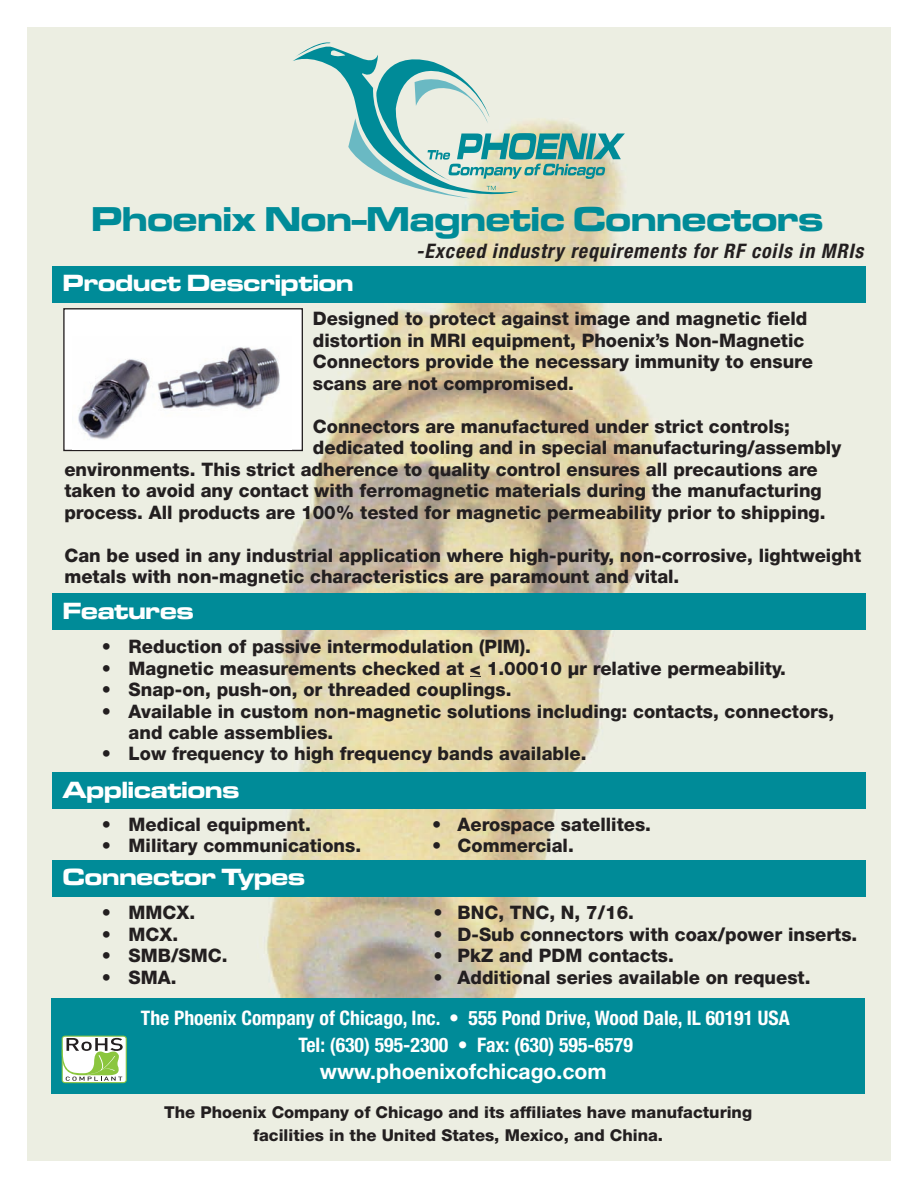
<style>
.page{position:relative;width:918px;height:1188px;background:#fff}
.page>*{position:absolute;margin:0;border:0;box-sizing:border-box;transform-origin:0 0}
.t1{font:35.85px "Microgramma D Bold Exte";color:#008b98}
.t2{font:24.3px "Microgramma D Bold Exte";color:#fff}
.t3{font:700 21.45px "Helvetica Neue";color:#fff}
.t4{font:700 condensed 20.1px/27.2px "Helvetica Neue";color:#fff;text-align:center}
.t5{font:italic 700 condensed 20.1px "Helvetica Neue";letter-spacing:.05em;color:#231f20}
.t6{font:800 18.6px/21.5px "Helvetica Neue";color:#231f20}
.t7{font:800 16.35px/23.2px "Helvetica Neue";color:#231f20;text-align:center}
</style>
<div class="page">
<img style="left:27px;top:27px;width:864px;height:1134px">
<svg style="left:292px;top:40px;width:333px;height:159px;background:#bdd8cd"></svg>
<div style="left:52px;top:266px;width:813px;height:36px;background:#008b98"></div>
<div style="left:52px;top:594px;width:813px;height:36px;background:#008b98"></div>
<div style="left:52px;top:772px;width:813px;height:37px;background:#008b98"></div>
<div style="left:52px;top:860px;width:813px;height:37px;background:#008b98"></div>
<div style="left:51px;top:998px;width:813px;height:96px;background:#008b98"></div>
<div style="left:62px;top:1036px;width:64px;height:47px;background:#fff;border-radius:3px"></div>
<div style="left:62px;top:1036px;width:65px;height:47px;border:1px solid #8bc63e;border-radius:3px"></div>
<svg style="left:62px;top:1038px;width:61px;height:43px"></svg>
<div style="left:64px;top:309px;width:238px;height:141px;background:#fff"></div>
<div style="left:63px;top:308px;width:240px;height:143px;border:1px solid #231f20"></div>
<img style="left:73px;top:347px;width:218px;height:103px">
<h1 class="t1" style="left:91px;top:197px;width:733px">Phoenix Non-Magnetic Connectors</h1>
<p class="t5" style="left:416px;top:244px;width:449px">-Exceed industry requirements for RF coils in MRIs</p>
<h2 class="t2" style="left:63px;top:268px;width:292px">Product Description</h2>
<p class="t6" style="left:313px;top:309px;width:502px">Designed to protect against image and magnetic field distortion in MRI equipment, Phoenix’s Non-Magnetic Connectors provide the necessary immunity to ensure scans are not compromised.</p>
<p class="t6" style="left:313px;top:417px;width:479px">Connectors are manufactured under strict controls;</p>
<p class="t6" style="left:313px;top:438px;width:530px">dedicated tooling and in special manufacturing/assembly</p>
<p class="t6" style="left:64px;top:460px;width:755px">environments. This strict adherence to quality control ensures all precautions are</p>
<p class="t6" style="left:64px;top:481px;width:759px">taken to avoid any contact with ferromagnetic materials during the manufacturing</p>
<p class="t6" style="left:64px;top:503px;width:763px">process. All products are 100% tested for magnetic permeability prior to shipping.</p>
<p class="t6" style="left:64px;top:546px;width:798px">Can be used in any industrial application where high-purity, non-corrosive, lightweight metals with non-magnetic characteristics are paramount and vital.</p>
<h2 class="t2" style="left:63px;top:596px;width:132px">Features</h2>
<p class="t6" style="left:102px;top:637px;width:431px">• Reduction of passive intermodulation (PIM).</p>
<p class="t6" style="left:102px;top:659px;width:686px">• Magnetic measurements checked at &lt; 1.00010 µr relative permeability.</p>
<p class="t6" style="left:102px;top:680px;width:411px">• Snap-on, push-on, or threaded couplings.</p>
<p class="t6" style="left:129px;top:702px;width:707px;text-indent:-27px">• Available in custom non-magnetic solutions including: contacts, connectors, and cable assemblies.</p>
<p class="t6" style="left:102px;top:745px;width:486px">• Low frequency to high frequency bands available.</p>
<h2 class="t2" style="left:63px;top:775px;width:178px">Applications</h2>
<p class="t6" style="left:102px;top:815px;width:211px">• Medical equipment.</p>
<p class="t6" style="left:432px;top:815px;width:220px">• Aerospace satellites.</p>
<p class="t6" style="left:102px;top:836px;width:261px">• Military communications.</p>
<p class="t6" style="left:432px;top:836px;width:143px">• Commercial.</p>
<h2 class="t2" style="left:63px;top:863px;width:244px">Connector Types</h2>
<p class="t6" style="left:102px;top:904px;width:95px">• MMCX.</p>
<p class="t6" style="left:434px;top:904px;width:202px">• BNC, TNC, N, 7/16.</p>
<p class="t6" style="left:102px;top:925px;width:78px">• MCX.</p>
<p class="t6" style="left:434px;top:925px;width:425px">• D-Sub connectors with coax/power inserts.</p>
<p class="t6" style="left:102px;top:947px;width:127px">• SMB/SMC.</p>
<p class="t6" style="left:434px;top:947px;width:242px">• PkZ and PDM contacts.</p>
<p class="t6" style="left:102px;top:968px;width:76px">• SMA.</p>
<p class="t6" style="left:434px;top:968px;width:378px">• Additional series available on request.</p>
<p class="t4" style="left:141px;top:1006px;width:650px">The Phoenix Company of Chicago, Inc. • 555 Pond Drive, Wood Dale, IL 60191 USA<br>Tel: (630) 595-2300 • Fax: (630) 595-6579</p>
<p class="t3" style="left:320px;top:1064px;width:288px">www.phoenixofchicago.com</p>
<p class="t7" style="left:164px;top:1102px;width:590px">The Phoenix Company of Chicago and its affiliates have manufacturing facilities in the United States, Mexico, and China.</p>
</div>
